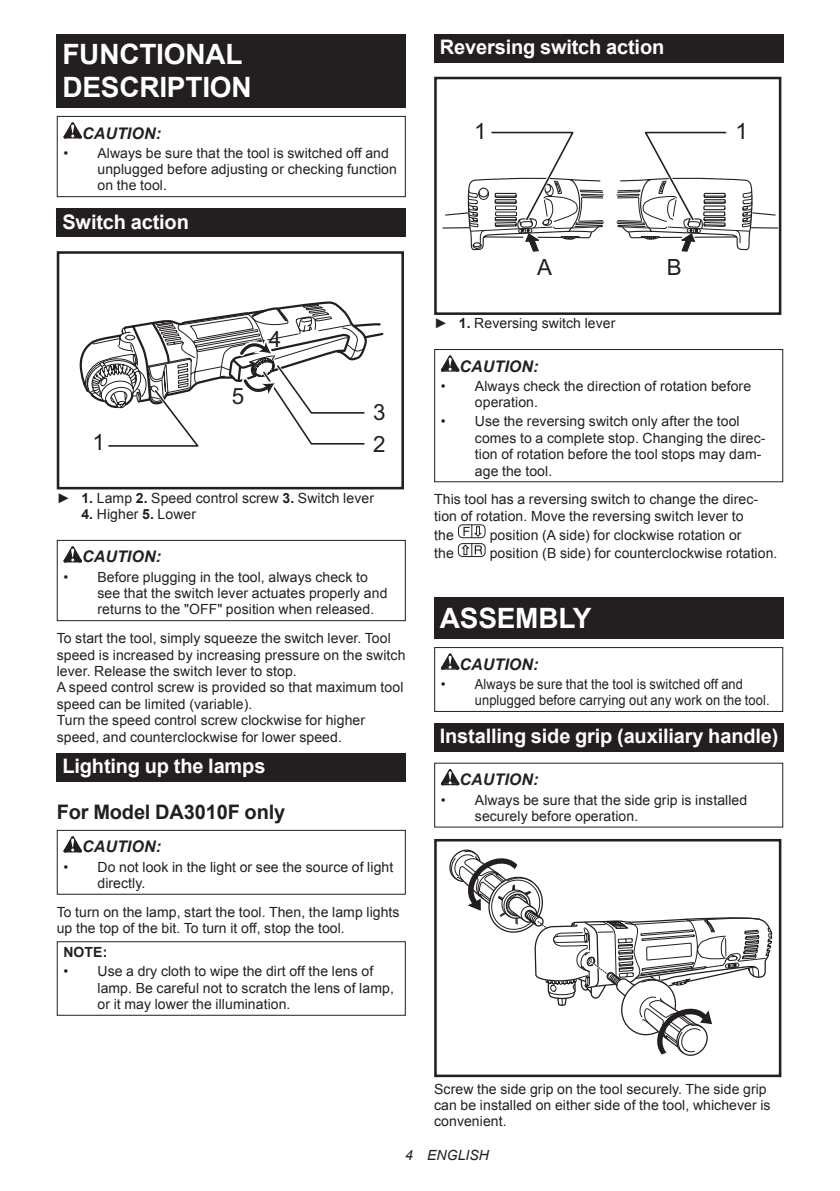
<style>
.page{position:relative;width:840px;height:1191px;background:#fff}
.page>*{position:absolute;margin:0;border:0;box-sizing:border-box;transform-origin:0 0}
.t1{font:700 28px/32.8px "Arial";letter-spacing:-.01em;color:#fff}
.t2{font:22.4px "Arial";color:#231f20}
.t3{font:700 20px "Arial";letter-spacing:-.01em;color:#fff}
.t4{font:700 20px "Arial";letter-spacing:-.01em;color:#231f20}
.t5{font:italic 700 16px "Arial";letter-spacing:.005em;color:#231f20}
.t6{font:14px/16.4px "Arial";letter-spacing:.005em;color:#231f20}
.t7{font:italic 14px "Arial";letter-spacing:.005em;color:#231f20}
.t8{font:700 14px "Arial";color:#231f20}
.s1{font-weight:700}
</style>
<div class="page">
<div style="left:57px;top:34px;width:348px;height:74px;background:#231f20"></div>
<svg style="left:63px;top:122px;width:19px;height:16px"></svg>
<div style="left:57px;top:116px;width:348px;height:81px;border:1px solid #231f20"></div>
<div style="left:57px;top:208px;width:348px;height:29px;background:#231f20"></div>
<div style="left:57px;top:251px;width:347px;height:238px;border:3px solid #231f20"></div>
<svg style="left:79px;top:302px;width:305px;height:145px"></svg>
<svg style="left:63px;top:546px;width:19px;height:16px"></svg>
<div style="left:57px;top:540px;width:348px;height:81px;border:1px solid #231f20"></div>
<div style="left:57px;top:753px;width:348px;height:28px;background:#231f20"></div>
<svg style="left:63px;top:836px;width:19px;height:16px"></svg>
<div style="left:57px;top:830px;width:348px;height:64px;border:1px solid #231f20"></div>
<div style="left:57px;top:941px;width:348px;height:74px;border:1px solid #231f20"></div>
<div style="left:434px;top:34px;width:348px;height:29px;background:#231f20"></div>
<div style="left:434px;top:77px;width:347px;height:238px;border:3px solid #231f20"></div>
<svg style="left:442px;top:129px;width:336px;height:123px"></svg>
<svg style="left:440px;top:355px;width:19px;height:16px"></svg>
<div style="left:434px;top:349px;width:348px;height:133px;border:1px solid #231f20"></div>
<div style="left:458px;top:524px;width:27px;height:14px;border:1px solid #231f20;border-radius:4px"></div>
<div style="left:457px;top:543px;width:28px;height:14px;border:1px solid #231f20;border-radius:4px"></div>
<svg style="left:461px;top:524px;width:21px;height:33px"></svg>
<div style="left:434px;top:598px;width:348px;height:41px;background:#231f20"></div>
<svg style="left:440px;top:653px;width:19px;height:16px"></svg>
<div style="left:434px;top:647px;width:348px;height:65px;border:1px solid #231f20"></div>
<div style="left:434px;top:723px;width:348px;height:29px;background:#231f20"></div>
<svg style="left:440px;top:769px;width:19px;height:16px"></svg>
<div style="left:434px;top:839px;width:347px;height:238px;border:3px solid #231f20"></div>
<svg style="left:446px;top:849px;width:326px;height:228px"></svg>
<h1 class="t1" style="left:62px;top:38px;width:191px">FUNCTIONAL<br>DESCRIPTION</h1>
<p class="t5" style="left:82px;top:122px;width:80px">CAUTION:</p>
<p class="t6" style="left:97px;top:145px;width:301px;text-indent:-34px">• Always be sure that the tool is switched off and unplugged before adjusting or checking function on the tool.</p>
<h3 class="t3" style="left:62px;top:208px;width:128px">Switch action</h3>
<h2 class="t2" style="left:232px;top:382px;width:14px">5</h2>
<h2 class="t2" style="left:268px;top:325px;width:14px">4</h2>
<h2 class="t2" style="left:373px;top:398px;width:14px">3</h2>
<h2 class="t2" style="left:92px;top:427px;width:14px">1</h2>
<h2 class="t2" style="left:373px;top:430px;width:14px">2</h2>
<p class="t6" style="left:57px;top:490px;width:318px">► <span class="s1">1.</span> Lamp <span class="s1">2.</span> Speed control screw <span class="s1">3.</span> Switch lever</p>
<p class="t6" style="left:81px;top:506px;width:116px"><span class="s1">4.</span> Higher <span class="s1">5.</span> Lower</p>
<p class="t5" style="left:82px;top:546px;width:80px">CAUTION:</p>
<p class="t6" style="left:97px;top:569px;width:291px;text-indent:-34px">• Before plugging in the tool, always check to see that the switch lever actuates properly and returns to the "OFF" position when released.</p>
<p class="t6" style="left:57px;top:630px;width:350px">To start the tool, simply squeeze the switch lever. Tool speed is increased by increasing pressure on the switch lever. Release the switch lever to stop.<br>A speed control screw is provided so that maximum tool speed can be limited (variable).<br>Turn the speed control screw clockwise for higher speed, and counterclockwise for lower speed.</p>
<h3 class="t3" style="left:62px;top:752px;width:204px">Lighting up the lamps</h3>
<h3 class="t4" style="left:57px;top:798px;width:230px">For Model DA3010F only</h3>
<p class="t5" style="left:82px;top:836px;width:80px">CAUTION:</p>
<p class="t6" style="left:97px;top:858px;width:297px;text-indent:-34px">• Do not look in the light or see the source of light directly.</p>
<p class="t6" style="left:57px;top:903px;width:344px">To turn on the lamp, start the tool. Then, the lamp lights up the top of the bit. To turn it off, stop the tool.</p>
<p class="t8" style="left:63px;top:942px;width:45px">NOTE:</p>
<p class="t6" style="left:97px;top:963px;width:298px;text-indent:-34px">• Use a dry cloth to wipe the dirt off the lens of lamp. Be careful not to scratch the lens of lamp, or it may lower the illumination.</p>
<h3 class="t3" style="left:439px;top:34px;width:226px">Reversing switch action</h3>
<h2 class="t2" style="left:474px;top:117px;width:14px">1</h2>
<h2 class="t2" style="left:735px;top:117px;width:14px">1</h2>
<h2 class="t2" style="left:537px;top:252px;width:16px">A</h2>
<h2 class="t2" style="left:666px;top:252px;width:16px">B</h2>
<p class="t6" style="left:434px;top:315px;width:183px">► <span class="s1">1.</span> Reversing switch lever</p>
<p class="t5" style="left:459px;top:355px;width:80px">CAUTION:</p>
<p class="t6" style="left:474px;top:378px;width:277px;text-indent:-34px">• Always check the direction of rotation before operation.</p>
<p class="t6" style="left:474px;top:413px;width:292px;text-indent:-34px">• Use the reversing switch only after the tool comes to a complete stop. Changing the direc&shy;tion of rotation before the tool stops may dam&shy;age the tool.</p>
<p class="t6" style="left:434px;top:491px;width:325px">This tool has a reversing switch to change the direc&shy;tion of rotation. Move the reversing switch lever to</p>
<p class="t6" style="left:434px;top:526px;width:21px">the</p>
<p class="t6" style="left:489px;top:526px;width:253px">position (A side) for clockwise rotation or</p>
<p class="t6" style="left:434px;top:545px;width:21px">the</p>
<p class="t6" style="left:489px;top:545px;width:289px">position (B side) for counterclockwise rotation.</p>
<h1 class="t1" style="left:439px;top:602px;width:153px">ASSEMBLY</h1>
<p class="t5" style="left:459px;top:653px;width:80px">CAUTION:</p>
<p class="t6" style="left:474px;top:676px;width:296px;text-indent:-34px">• Always be sure that the tool is switched off and unplugged before carrying out any work on the tool.</p>
<h3 class="t3" style="left:439px;top:723px;width:340px">Installing side grip (auxiliary handle)</h3>
<p class="t5" style="left:459px;top:769px;width:80px">CAUTION:</p>
<p class="t6" style="left:474px;top:791px;width:274px;text-indent:-34px">• Always be sure that the side grip is installed securely before operation.</p>
<p class="t6" style="left:434px;top:1080px;width:338px">Screw the side grip on the tool securely. The side grip can be installed on either side of the tool, whichever is convenient.</p>
<p class="t7" style="left:405px;top:1146px;width:85px">4 ENGLISH</p>
</div>
